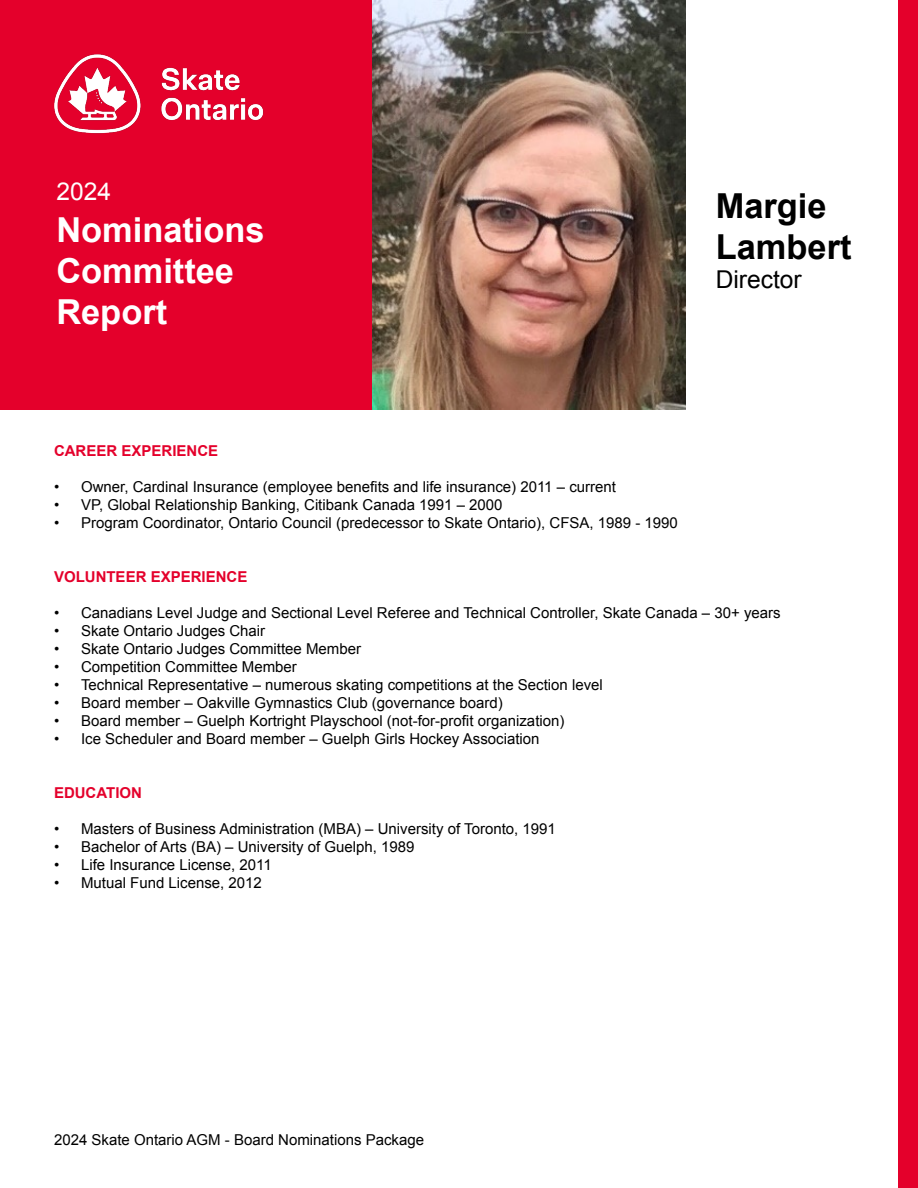
<style>
.page{position:relative;width:918px;height:1188px;background:#fff}
.page>*{position:absolute;margin:0;border:0;box-sizing:border-box;transform-origin:0 0}
.t1{font:700 34.35px "Arial";color:#fff}
.t2{font:700 34.35px "Arial";color:#000}
.t3{font:24.6px "Arial";color:#000}
.t4{font:24.6px "Arial";color:#fff}
.t5{font:15px "Arial";color:#000}
.t6{font:700 15px "Arial";color:#e4002b}
</style>
<div class="page">
<div style="left:899px;top:0;width:19px;height:1188px;background:#e4002b"></div>
<img style="left:371px;top:0;width:315px;height:410px">
<div style="left:0;top:0;width:371px;height:410px;background:#e4002b"></div>
<img style="left:54px;top:54px;width:210px;height:80px">
<p class="t4" style="left:56px;top:176px;width:56px">2024</p>
<p class="t1" style="left:56px;top:207px;width:210px">Nominations</p>
<p class="t1" style="left:56px;top:248px;width:179px">Committee</p>
<p class="t1" style="left:56px;top:290px;width:112px">Report</p>
<p class="t2" style="left:716px;top:183px;width:112px">Margie</p>
<p class="t2" style="left:716px;top:224px;width:137px">Lambert</p>
<p class="t3" style="left:716px;top:264px;width:88px">Director</p>
<p class="t6" style="left:54px;top:441px;width:166px">CAREER EXPERIENCE</p>
<p class="t5" style="left:54px;top:477px;width:564px">• Owner, Cardinal Insurance (employee benefits and life insurance) 2011 – current</p>
<p class="t5" style="left:54px;top:495px;width:450px">• VP, Global Relationship Banking, Citibank Canada 1991 – 2000</p>
<p class="t5" style="left:54px;top:513px;width:625px">• Program Coordinator, Ontario Council (predecessor to Skate Ontario), CFSA, 1989 - 1990</p>
<p class="t6" style="left:54px;top:567px;width:195px">VOLUNTEER EXPERIENCE</p>
<p class="t5" style="left:54px;top:603px;width:728px">• Canadians Level Judge and Sectional Level Referee and Technical Controller, Skate Canada – 30+ years</p>
<p class="t5" style="left:54px;top:621px;width:213px">• Skate Ontario Judges Chair</p>
<p class="t5" style="left:54px;top:639px;width:309px">• Skate Ontario Judges Committee Member</p>
<p class="t5" style="left:54px;top:657px;width:244px">• Competition Committee Member</p>
<p class="t5" style="left:54px;top:675px;width:550px">• Technical Representative – numerous skating competitions at the Section level</p>
<p class="t5" style="left:54px;top:693px;width:450px">• Board member – Oakville Gymnastics Club (governance board)</p>
<p class="t5" style="left:54px;top:711px;width:512px">• Board member – Guelph Kortright Playschool (not-for-profit organization)</p>
<p class="t5" style="left:54px;top:729px;width:487px">• Ice Scheduler and Board member – Guelph Girls Hockey Association</p>
<p class="t6" style="left:54px;top:783px;width:90px">EDUCATION</p>
<p class="t5" style="left:54px;top:819px;width:503px">• Masters of Business Administration (MBA) – University of Toronto, 1991</p>
<p class="t5" style="left:54px;top:837px;width:362px">• Bachelor of Arts (BA) – University of Guelph, 1989</p>
<p class="t5" style="left:54px;top:855px;width:219px">• Life Insurance License, 2011</p>
<p class="t5" style="left:54px;top:873px;width:209px">• Mutual Fund License, 2012</p>
<p class="t5" style="left:54px;top:1130px;width:372px">2024 Skate Ontario AGM - Board Nominations Package</p>
</div>
